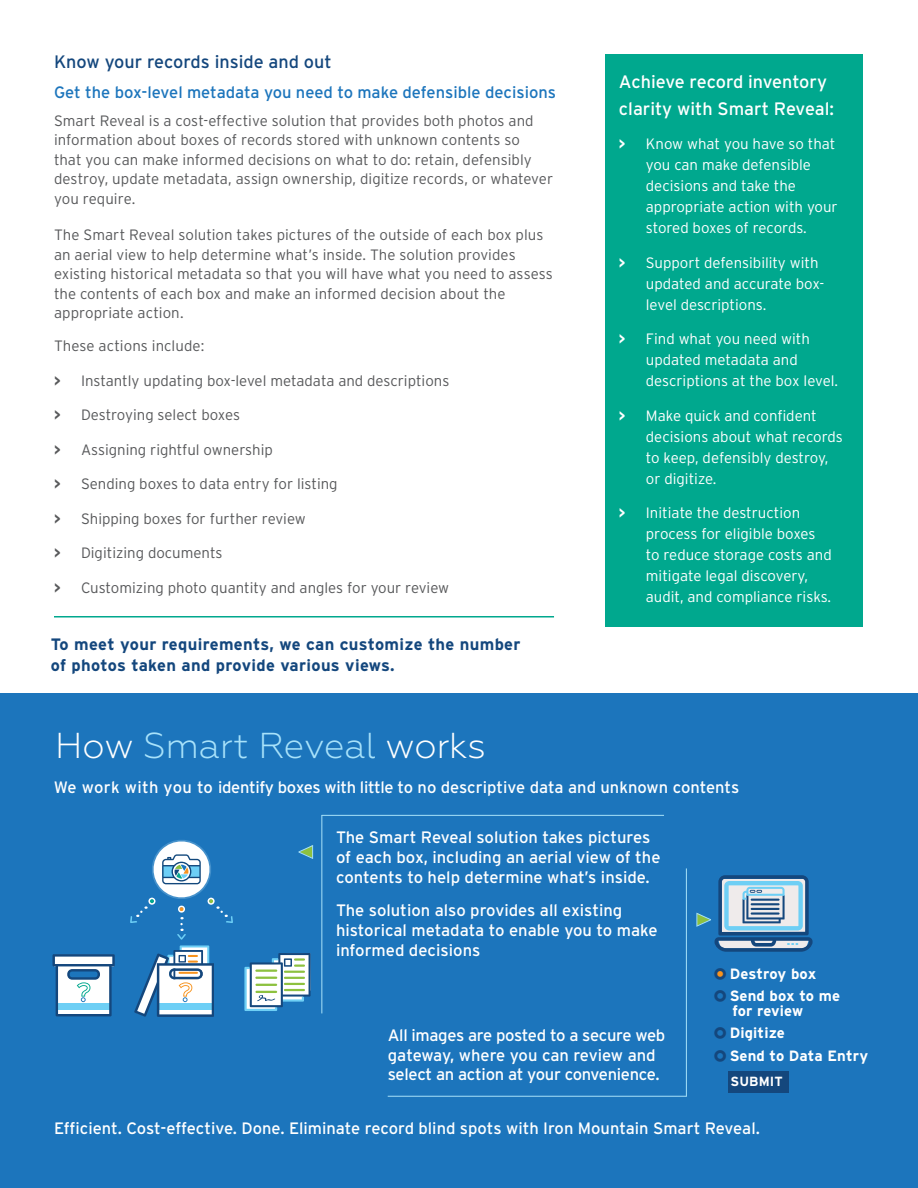
<style>
.page{position:relative;width:918px;height:1188px;background:#fff}
.page>*{position:absolute;margin:0;border:0;box-sizing:border-box;transform-origin:0 0}
.t1{font:300 36px "Geometria";color:#a8e2fa}
.t2{font:18px/27px "Interstate";color:#fff}
.t3{font:18px "Interstate";color:#14477d}
.t4{font:16.5px/20px "Interstate";color:#fff}
.t5{font:16.5px/20px "Interstate";letter-spacing:-.02em;color:#fff}
.t6{font:700 16.5px/21px "Interstate";letter-spacing:.02em;color:#14477d}
.t7{font:16.5px "Interstate";color:#1c75bc}
.t8{font:300 15px/19.5px "Interstate";color:#58595b}
.t9{font:300 15px/21px "Interstate";color:#fff}
.t10{font:700 14.85px/22.4px "Interstate";letter-spacing:.01em;color:#fff}
.t11{font:700 13.2px "Interstate";letter-spacing:.01em;color:#fff}
.s1{font-weight:700}
.s2{color:#fff}
</style>
<div class="page">
<div style="left:0;top:694px;width:918px;height:494px;background:#1c75bc"></div>
<svg style="left:244px;top:953px;width:67px;height:58px"></svg>
<svg style="left:52px;top:954px;width:63px;height:62px;background:#9cbed7"></svg>
<svg style="left:130px;top:840px;width:103px;height:176px"></svg>
<hr style="left:322px;top:815px;width:342px;height:1px;background:#a8e2f9">
<hr style="left:322px;top:815px;width:1px;height:198px;background:#a8e2f9">
<svg style="left:298px;top:845px;width:15px;height:14px"></svg>
<div style="left:728px;top:1072px;width:60px;height:21px;background:#14477d"></div>
<hr style="left:686px;top:868px;width:1px;height:229px;background:#a8e2f9">
<svg style="left:696px;top:875px;width:117px;height:77px"></svg>
<hr style="left:388px;top:1096px;width:299px;height:1px;background:#a8e2f9">
<hr style="left:54px;top:616px;width:500px;height:2px;background:#00a88e">
<div style="left:605px;top:54px;width:258px;height:572px;background:#00a88e"></div>
<svg style="left:716px;top:969px;width:9px;height:9px"></svg>
<p class="t3" style="left:54px;top:51px;width:279px">Know your records inside and out</p>
<p class="t7" style="left:54px;top:82px;width:504px">Get the box-level metadata you need to make defensible decisions</p>
<p class="t8" style="left:54px;top:111px;width:501px">Smart Reveal is a cost-effective solution that provides both photos and information about boxes of records stored with unknown contents so<br>that you can make informed decisions on what to do: retain, defensibly destroy, update metadata, assign ownership, digitize records, or whatever you require.</p>
<p class="t8" style="left:54px;top:225px;width:500px">The Smart Reveal solution takes pictures of the outside of each box plus an aerial view to help determine what’s inside. The solution provides existing historical metadata so that you will have what you need to assess the contents of each box and make an informed decision about the appropriate action.</p>
<p class="t8" style="left:54px;top:336px;width:152px">These actions include:</p>
<p class="t8" style="left:54px;top:371px;width:397px"><span class="s1">&gt;</span> Instantly updating box-level metadata and descriptions</p>
<p class="t8" style="left:54px;top:405px;width:188px"><span class="s1">&gt;</span> Destroying select boxes</p>
<p class="t8" style="left:54px;top:440px;width:220px"><span class="s1">&gt;</span> Assigning rightful ownership</p>
<p class="t8" style="left:54px;top:474px;width:285px"><span class="s1">&gt;</span> Sending boxes to data entry for listing</p>
<p class="t8" style="left:54px;top:509px;width:253px"><span class="s1">&gt;</span> Shipping boxes for further review</p>
<p class="t8" style="left:54px;top:543px;width:170px"><span class="s1">&gt;</span> Digitizing documents</p>
<p class="t8" style="left:54px;top:578px;width:397px"><span class="s1">&gt;</span> Customizing photo quantity and angles for your review</p>
<p class="t6" style="left:51px;top:634px;width:471px">To meet your requirements, we can customize the number of photos taken and provide various views.</p>
<p class="t2" style="left:619px;top:68px;width:217px">Achieve record inventory clarity with Smart Reveal:</p>
<p class="t9" style="left:646px;top:133px;width:193px;text-indent:-27px"><span class="s1">&gt;</span> Know what you have so that you can make defensible decisions and take the appropriate action with your stored boxes of records.</p>
<p class="t9" style="left:646px;top:252px;width:180px;text-indent:-27px"><span class="s1">&gt;</span> Support defensibility with updated and accurate box&shy;level descriptions.</p>
<p class="t9" style="left:646px;top:328px;width:194px;text-indent:-27px"><span class="s1">&gt;</span> Find what you need with updated metadata and descriptions at the box level.</p>
<p class="t9" style="left:646px;top:405px;width:198px;text-indent:-27px"><span class="s1">&gt;</span> Make quick and confident decisions about what records to keep, defensibly destroy, or digitize.</p>
<p class="t9" style="left:646px;top:502px;width:187px;text-indent:-27px"><span class="s1">&gt;</span> Initiate the destruction process for eligible boxes to reduce storage costs and mitigate legal discovery, audit, and compliance risks.</p>
<h1 class="t1" style="left:55px;top:724px;width:432px"><span class="s2">How</span> Smart Reveal <span class="s2">works</span></h1>
<p class="t4" style="left:54px;top:777px;width:687px">We work with you to identify boxes with little to no descriptive data and unknown contents</p>
<p class="t4" style="left:336px;top:827px;width:326px">The Smart Reveal solution takes pictures of each box, including an aerial view of the contents to help determine what’s inside.</p>
<p class="t4" style="left:336px;top:900px;width:323px">The solution also provides all existing historical metadata to enable you to make informed decisions</p>
<p class="t5" style="left:388px;top:1025px;width:279px">All images are posted to a secure web gateway, where you can review and select an action at your convenience.</p>
<p class="t10" style="left:730px;top:962px;width:112px">Destroy box<br>Send box to me</p>
<p class="t10" style="left:730px;top:999px;width:140px">for review<br>Digitize<br>Send to Data Entry</p>
<p class="t11" style="left:730px;top:1074px;width:54px">SUBMIT</p>
<p class="t4" style="left:54px;top:1118px;width:707px">Efficient. Cost-effective. Done. Eliminate record blind spots with Iron Mountain Smart Reveal.</p>
</div>
